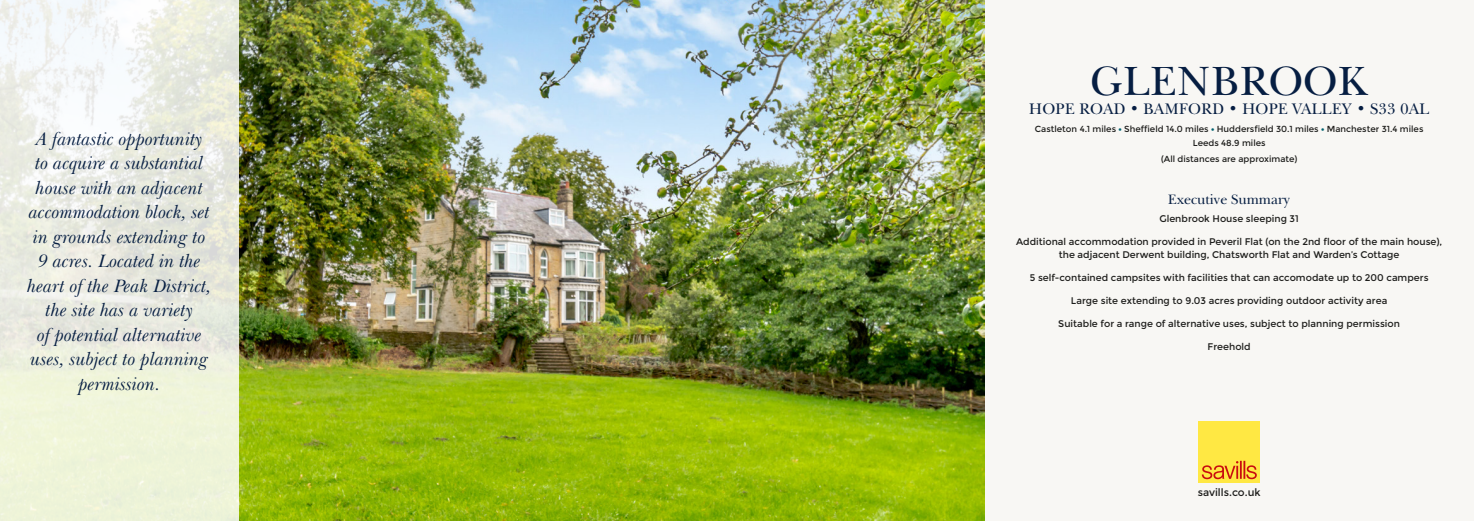
<style>
.page{position:relative;width:1474px;height:521px;background:#fff}
.page>*{position:absolute;margin:0;border:0;box-sizing:border-box;transform-origin:0 0}
.t1{font:42px "New Baskerville IT Cby BT";color:#061e42}
.t2{font:italic 18.38px/24.5px "New Baskerville IT Cby BT";color:#061e42;text-align:center}
.t3{font:15.75px "New Baskerville IT Cby BT";color:#061e42}
.t4{font:14px "New Baskerville IT Cby BT";color:#061e42}
.t5{font:10.5px "Montserrat";color:#1d1d1b}
.t6{font:9.62px/13.1px "Montserrat";color:#1d1d1b;text-align:center}
.t7{font:8.75px/13.1px "Montserrat";color:#1d1d1b;text-align:center}
.s1{font-weight:800;color:#00606e}
</style>
<div class="page">
<div style="left:971px;top:0;width:502px;height:521px;background:#f8f7f4"></div>
<img style="left:239px;top:0;width:745px;height:521px">
<div style="left:1198px;top:421px;width:61px;height:62px;background:#ffe843"></div>
<svg style="left:1201px;top:461px;width:55px;height:18px"></svg>
<svg style="left:0;top:0;width:239px;height:521px;fill:#eef1de"></svg>
<p class="t2" style="left:27px;top:126px;width:186px">A fantastic opportunity<br>to acquire a substantial house with an adjacent accommodation block, set in grounds extending to<br>9 acres. Located in the heart of the Peak District, the site has a variety<br>of potential alternative uses, subject to planning permission.</p>
<h1 class="t1" style="left:1090px;top:55px;width:278px">GLENBROOK</h1>
<h3 class="t3" style="left:1028px;top:99px;width:402px">HOPE ROAD • BAMFORD • HOPE VALLEY • S33 0AL</h3>
<p class="t7" style="left:1034px;top:123px;width:390px">Castleton 4.1 miles <span class="s1">•</span> Sheffield 14.0 miles <span class="s1">•</span> Huddersfield 30.1 miles <span class="s1">•</span> Manchester 31.4 miles<br>Leeds 48.9 miles</p>
<p class="t7" style="left:1160px;top:153px;width:138px">(All distances are approximate)</p>
<h3 class="t4" style="left:1167px;top:190px;width:124px">Executive Summary</h3>
<p class="t6" style="left:1159px;top:212px;width:141px">Glenbrook House sleeping 31</p>
<p class="t6" style="left:1016px;top:235px;width:427px">Additional accommodation provided in Peveril Flat (on the 2nd floor of the main house), the adjacent Derwent building, Chatsworth Flat and Warden’s Cottage</p>
<p class="t6" style="left:1029px;top:271px;width:400px">5 self-contained campsites with facilities that can accomodate up to 200 campers</p>
<p class="t6" style="left:1070px;top:294px;width:318px">Large site extending to 9.03 acres providing outdoor activity area</p>
<p class="t6" style="left:1058px;top:317px;width:343px">Suitable for a range of alternative uses, subject to planning permission</p>
<p class="t6" style="left:1207px;top:340px;width:45px">Freehold</p>
<p class="t5" style="left:1197px;top:486px;width:64px">savills.co.uk</p>
</div>
